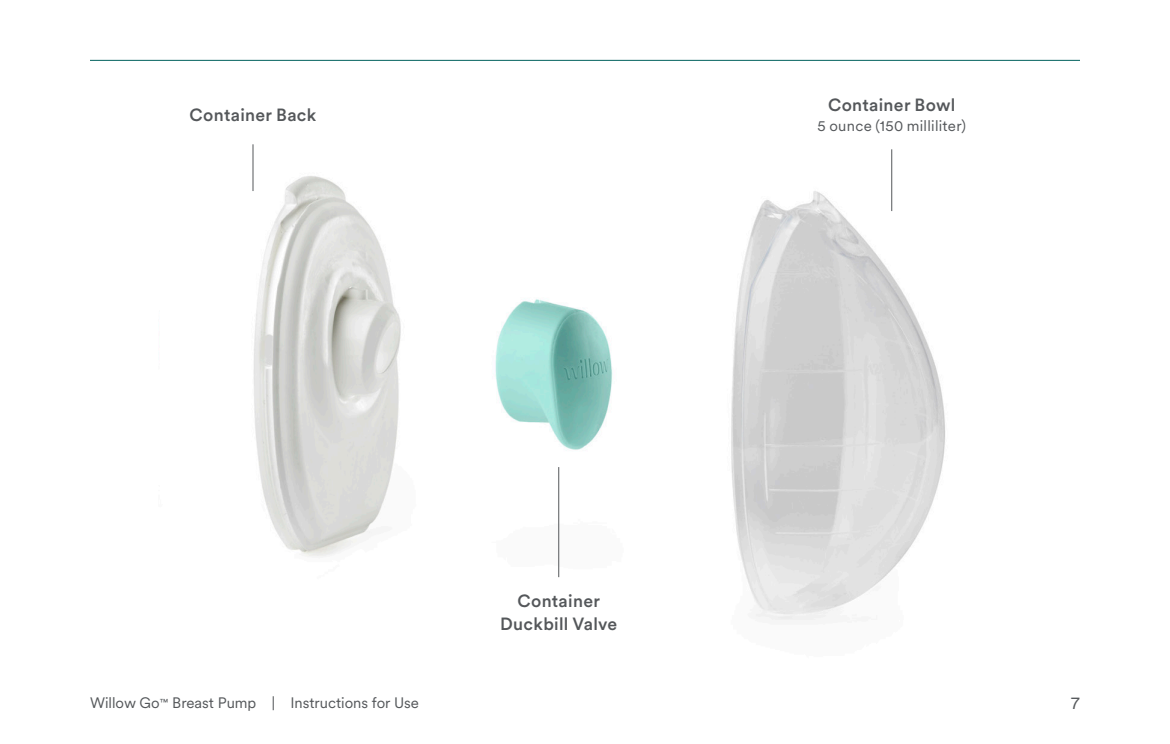
<style>
.page{position:relative;width:1170px;height:744px;background:#fff}
.page>*{position:absolute;margin:0;border:0;box-sizing:border-box;transform-origin:0 0}
.t1{font:500 17.5px/22.5px "Circular XX";letter-spacing:.015em;color:#54575a;text-align:center}
.t2{font:17.5px "Circular XX";color:#54575a}
.t3{font:15px "Circular XX";color:#54575a}
.t4{font:15px "Circular XX";letter-spacing:.02em;color:#54575a}
</style>
<div class="page">
<hr style="left:90px;top:60px;width:990px;height:1px;background:#00615d">
<img style="left:252px;top:144px;width:693px;height:476px">
<hr style="left:558px;top:467px;width:1px;height:110px;background:#54575a">
<hr style="left:253px;top:144px;width:1px;height:47px;background:#54575a">
<hr style="left:891px;top:149px;width:1px;height:62px;background:#54575a">
<p class="t1" style="left:190px;top:103px;width:128px">Container Back</p>
<p class="t1" style="left:500px;top:589px;width:119px">Container<br>Duckbill Valve</p>
<p class="t1" style="left:828px;top:93px;width:129px">Container Bowl</p>
<p class="t4" style="left:818px;top:116px;width:150px">5 ounce (150 milliliter)</p>
<p class="t3" style="left:90px;top:693px;width:330px">Willow Go<sup>™</sup> Breast Pump | Instructions for Use</p>
<p class="t2" style="left:1071px;top:690px;width:11px">7</p>
</div>
